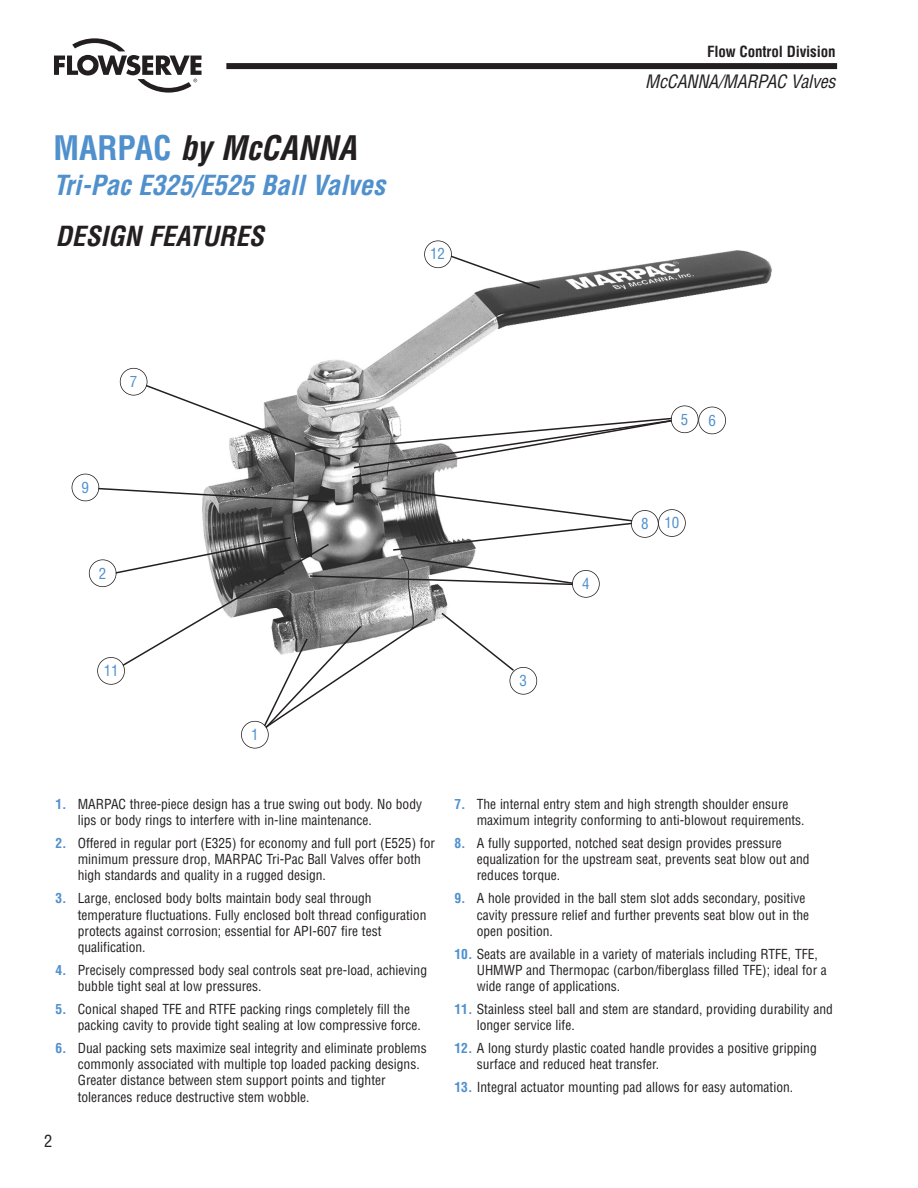
<style>
.page{position:relative;width:918px;height:1188px;background:#fff}
.page>*{position:absolute;margin:0;border:0;box-sizing:border-box;transform-origin:0 0}
.t1{font:italic 700 condensed 33px "Helvetica LT Std";color:#231f20}
.t2{font:italic 700 condensed 27px "Helvetica LT Std";color:#5090cc}
.t3{font:italic 700 condensed 27px "Helvetica LT Std";color:#231f20}
.t4{font:italic condensed 18px "Helvetica LT Std";letter-spacing:-.01em;color:#231f20}
.t5{font:condensed 16.5px "Helvetica LT Std";color:#231f20}
.t6{font:700 condensed 15px "Helvetica LT Std";letter-spacing:-.01em;color:#231f20}
.t7{font:condensed 15px "Helvetica LT Std";color:#5090cc}
.t8{font:condensed 13.5px/16.2px "Helvetica LT Std";color:#231f20}
.s1{font-style:normal;color:#5090cc}
.s2{font-weight:700;color:#5090cc}
</style>
<div class="page">
<svg style="left:54px;top:38px;width:148px;height:55px"></svg>
<div style="left:226px;top:63px;width:611px;height:6px;background:#231f20"></div>
<img style="left:207px;top:250px;width:565px;height:288px">
<svg style="left:141px;top:382px;width:201px;height:79px"></svg>
<svg style="left:449px;top:254px;width:93px;height:36px"></svg>
<svg style="left:350px;top:417px;width:328px;height:62px"></svg>
<div style="left:425px;top:241px;width:26px;height:26px;background:#fff;border-radius:50%"></div>
<div style="left:424px;top:240px;width:28px;height:28px;border:2px solid #231f20;border-radius:50%"></div>
<div style="left:121px;top:369px;width:26px;height:26px;background:#fff;border-radius:50%"></div>
<div style="left:120px;top:368px;width:27px;height:28px;border:2px solid #231f20;border-radius:50%"></div>
<div style="left:72px;top:474px;width:27px;height:27px;border:2px solid #231f20;border-radius:50%"></div>
<div style="left:89px;top:559px;width:28px;height:28px;border:2px solid #231f20;border-radius:50%"></div>
<div style="left:241px;top:721px;width:28px;height:28px;border:2px solid #231f20;border-radius:50%"></div>
<div style="left:632px;top:511px;width:26px;height:26px;background:#fff;border-radius:50%"></div>
<div style="left:631px;top:510px;width:28px;height:28px;border:2px solid #231f20;border-radius:50%"></div>
<div style="left:672px;top:406px;width:26px;height:26px;background:#fff;border-radius:50%"></div>
<div style="left:671px;top:405px;width:28px;height:28px;border:2px solid #231f20;border-radius:50%"></div>
<div style="left:659px;top:510px;width:26px;height:26px;background:#fff;border-radius:50%"></div>
<div style="left:658px;top:509px;width:28px;height:28px;border:2px solid #231f20;border-radius:50%"></div>
<div style="left:699px;top:407px;width:26px;height:27px;background:#fff;border-radius:50%"></div>
<div style="left:698px;top:407px;width:28px;height:27px;border:2px solid #231f20;border-radius:50%"></div>
<svg style="left:90px;top:487px;width:545px;height:244px"></svg>
<div style="left:573px;top:571px;width:26px;height:26px;background:#fff;border-radius:50%"></div>
<div style="left:572px;top:570px;width:28px;height:28px;border:2px solid #231f20;border-radius:50%"></div>
<h1 class="t1" style="left:53px;top:137px;width:304px"><span class="s1">MARPAC</span> by McCANNA</h1>
<h2 class="t2" style="left:53px;top:176px;width:333px">Tri-Pac E325/E525 Ball Valves</h2>
<h2 class="t3" style="left:56px;top:227px;width:210px">DESIGN FEATURES</h2>
<p class="t7" style="left:430px;top:248px;width:16px">12</p>
<p class="t6" style="left:707px;top:46px;width:130px">Flow Control Division</p>
<h3 class="t4" style="left:645px;top:75px;width:192px">McCANNA/MARPAC Valves</h3>
<p class="t7" style="left:130px;top:376px;width:9px">7</p>
<p class="t7" style="left:82px;top:482px;width:9px">9</p>
<p class="t7" style="left:99px;top:568px;width:9px">2</p>
<p class="t7" style="left:582px;top:578px;width:9px">4</p>
<p class="t7" style="left:681px;top:414px;width:9px">5</p>
<p class="t7" style="left:708px;top:415px;width:9px">6</p>
<p class="t7" style="left:641px;top:519px;width:9px">8</p>
<p class="t7" style="left:665px;top:518px;width:16px">10</p>
<p class="t7" style="left:104px;top:665px;width:16px">11</p>
<p class="t7" style="left:251px;top:729px;width:9px">1</p>
<p class="t7" style="left:520px;top:675px;width:9px">3</p>
<p class="t8" style="left:78px;top:797px;width:346px;text-indent:-22px"><span class="s2">1.</span> MARPAC three-piece design has a true swing out body. No body lips or body rings to interfere with in-line maintenance.</p>
<p class="t8" style="left:78px;top:836px;width:359px;text-indent:-22px"><span class="s2">2.</span> Offered in regular port (E325) for economy and full port (E525) for minimum pressure drop, MARPAC Tri-Pac Ball Valves offer both high standards and quality in a rugged design.</p>
<p class="t8" style="left:78px;top:892px;width:350px;text-indent:-22px"><span class="s2">3.</span> Large, enclosed body bolts maintain body seal through temperature fluctuations. Fully enclosed bolt thread configuration protects against corrosion; essential for API-607 fire test qualification.</p>
<p class="t8" style="left:78px;top:963px;width:351px;text-indent:-22px"><span class="s2">4.</span> Precisely compressed body seal controls seat pre-load, achieving bubble tight seal at low pressures.</p>
<p class="t8" style="left:78px;top:1002px;width:345px;text-indent:-22px"><span class="s2">5.</span> Conical shaped TFE and RTFE packing rings completely fill the packing cavity to provide tight sealing at low compressive force.</p>
<p class="t8" style="left:78px;top:1041px;width:350px;text-indent:-22px"><span class="s2">6.</span> Dual packing sets maximize seal integrity and eliminate problems commonly associated with multiple top loaded packing designs.<br>Greater distance between stem support points and tighter tolerances reduce destructive stem wobble.</p>
<p class="t5" style="left:44px;top:1136px;width:10px">2</p>
<p class="t8" style="left:477px;top:797px;width:329px;text-indent:-22px"><span class="s2">7.</span> The internal entry stem and high strength shoulder ensure maximum integrity conforming to anti-blowout requirements.</p>
<p class="t8" style="left:477px;top:836px;width:334px;text-indent:-22px"><span class="s2">8.</span> A fully supported, notched seat design provides pressure equalization for the upstream seat, prevents seat blow out and reduces torque.</p>
<p class="t8" style="left:477px;top:892px;width:334px;text-indent:-22px"><span class="s2">9.</span> A hole provided in the ball stem slot adds secondary, positive cavity pressure relief and further prevents seat blow out in the open position.</p>
<p class="t8" style="left:477px;top:947px;width:352px;text-indent:-22px"><span class="s2">10.</span> Seats are available in a variety of materials including RTFE, TFE,<br>UHMWP and Thermopac (carbon/fiberglass filled TFE); ideal for a wide range of applications.</p>
<p class="t8" style="left:477px;top:1002px;width:358px;text-indent:-22px"><span class="s2">11.</span> Stainless steel ball and stem are standard, providing durability and longer service life.</p>
<p class="t8" style="left:477px;top:1041px;width:341px;text-indent:-22px"><span class="s2">12.</span> A long sturdy plastic coated handle provides a positive gripping surface and reduced heat transfer.</p>
<p class="t8" style="left:455px;top:1080px;width:340px"><span class="s2">13.</span> Integral actuator mounting pad allows for easy automation.</p>
</div>
